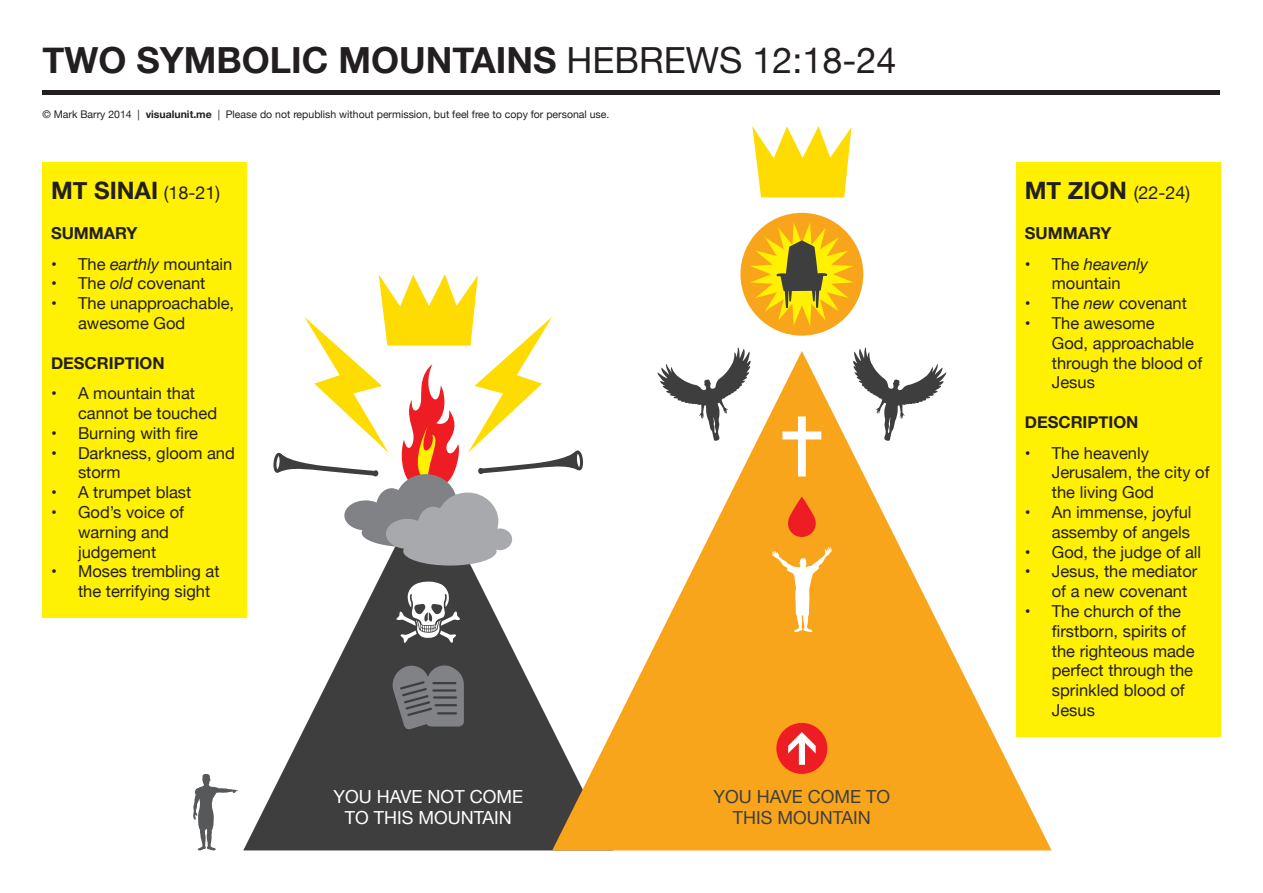
<style>
.page{position:relative;width:1263px;height:893px;background:#fff}
.page>*{position:absolute;margin:0;border:0;box-sizing:border-box;transform-origin:0 0}
.t1{font:700 36px "Helvetica Neue";color:#231f20}
.t2{font:700 24px "Helvetica Neue";color:#231f20}
.t3{font:18px/21.6px "Helvetica Neue";color:#fff;text-align:center}
.t4{font:18px/21.6px "Helvetica Neue";color:#3e3e3f;text-align:center}
.t5{font:18px "Helvetica Neue";color:#231f20}
.t6{font:16.5px/19.8px "Helvetica Neue";color:#231f20}
.t7{font:700 16.5px "Helvetica Neue";color:#231f20}
.t8{font:10.5px "Helvetica Neue";color:#231f20}
.s1{font-weight:400}
.s2{font-weight:700}
.s3{font-weight:400;font-size:18px}
.s4{font-style:italic}
.s5{font-weight:700;font-size:24px}
</style>
<div class="page">
<div style="left:43px;top:162px;width:204px;height:455px;background:#fff101"></div>
<svg style="left:243px;top:566px;width:309px;height:284px;fill:#3e3e3f"></svg>
<svg style="left:552px;top:351px;width:499px;height:499px;fill:#f9a51b"></svg>
<svg style="left:752px;top:126px;width:99px;height:71px"></svg>
<div style="left:740px;top:213px;width:123px;height:123px;background:#f9a51b;border-radius:50%"></div>
<svg style="left:750px;top:223px;width:103px;height:103px"></svg>
<svg style="left:853px;top:347px;width:93px;height:94px"></svg>
<svg style="left:657px;top:347px;width:94px;height:94px"></svg>
<div style="left:1016px;top:162px;width:204px;height:575px;background:#fff101"></div>
<svg style="left:391px;top:664px;width:74px;height:65px"></svg>
<svg style="left:396px;top:581px;width:64px;height:62px"></svg>
<svg style="left:782px;top:416px;width:39px;height:60px"></svg>
<div style="left:43px;top:90px;width:1177px;height:5px;background:#231f20"></div>
<svg style="left:273px;top:274px;width:323px;height:292px"></svg>
<svg style="left:788px;top:496px;width:28px;height:41px"></svg>
<svg style="left:772px;top:547px;width:60px;height:85px"></svg>
<svg style="left:193px;top:774px;width:45px;height:77px"></svg>
<div style="left:776px;top:723px;width:51px;height:51px;background:#ee1d23;border-radius:50%"></div>
<svg style="left:788px;top:732px;width:28px;height:33px"></svg>
<h1 class="t1" style="left:42px;top:32px;width:856px">TWO SYMBOLIC MOUNTAINS <span class="s1">HEBREWS 12:18-24</span></h1>
<p class="t8" style="left:42px;top:106px;width:568px">© Mark Barry 2014 | <span class="s2">visualunit.me</span> | Please do not republish without permission, but feel free to copy for personal use.</p>
<h2 class="t2" style="left:51px;top:172px;width:171px">MT Sinai <span class="s3">(18-21)</span></h2>
<p class="t7" style="left:51px;top:220px;width:88px">SUMMARY</p>
<p class="t6" style="left:51px;top:255px;width:183px">• The <span class="s4">earthly</span> mountain</p>
<p class="t6" style="left:51px;top:275px;width:156px">• The <span class="s4">old</span> covenant</p>
<p class="t6" style="left:78px;top:294px;width:158px;text-indent:-27px">• The unapproachable, awesome God</p>
<p class="t7" style="left:51px;top:350px;width:113px">DESCRIPTION</p>
<p class="t6" style="left:78px;top:384px;width:141px;text-indent:-27px">• A mountain that cannot be touched</p>
<p class="t6" style="left:51px;top:424px;width:149px">• Burning with fire</p>
<p class="t6" style="left:78px;top:444px;width:158px;text-indent:-27px">• Darkness, gloom and storm</p>
<p class="t6" style="left:51px;top:483px;width:142px">• A trumpet blast</p>
<p class="t6" style="left:78px;top:503px;width:108px;text-indent:-27px">• God’s voice of warning and judgement</p>
<p class="t6" style="left:78px;top:563px;width:143px;text-indent:-27px">• Moses trembling at the terrifying sight</p>
<p class="t3" style="left:333px;top:786px;width:191px">YOU HAVE NOT COME<br>TO THIS MOUNTAIN</p>
<p class="t4" style="left:714px;top:786px;width:178px">YOU HAVE COME TO<br>THIS MOUNTAIN</p>
<p class="t5" style="left:1025px;top:180px;width:167px"><span class="s5">MT Zion</span> (22-24)</p>
<p class="t7" style="left:1025px;top:220px;width:88px">SUMMARY</p>
<p class="t6" style="left:1025px;top:255px;width:125px;text-align:center">• The <span class="s4">heavenly </span>mountain</p>
<p class="t6" style="left:1025px;top:294px;width:164px">• The <span class="s4">new</span> covenant</p>
<p class="t6" style="left:1052px;top:314px;width:152px;text-indent:-27px">• The awesome<br>God, approachable through the blood of<br>Jesus</p>
<p class="t7" style="left:1025px;top:409px;width:113px">DESCRIPTION</p>
<p class="t6" style="left:1052px;top:444px;width:159px;text-indent:-27px">• The heavenly<br>Jerusalem, the city of the living God</p>
<p class="t6" style="left:1025px;top:503px;width:168px;text-align:right">• An immense, joyful assemby of angels</p>
<p class="t6" style="left:1025px;top:543px;width:178px">• God, the judge of all</p>
<p class="t6" style="left:1052px;top:563px;width:147px;text-indent:-27px">• Jesus, the mediator of a new covenant</p>
<p class="t6" style="left:1052px;top:602px;width:144px;text-indent:-27px">• The church of the firstborn, spirits of the righteous made perfect through the sprinkled blood of<br>Jesus</p>
</div>
